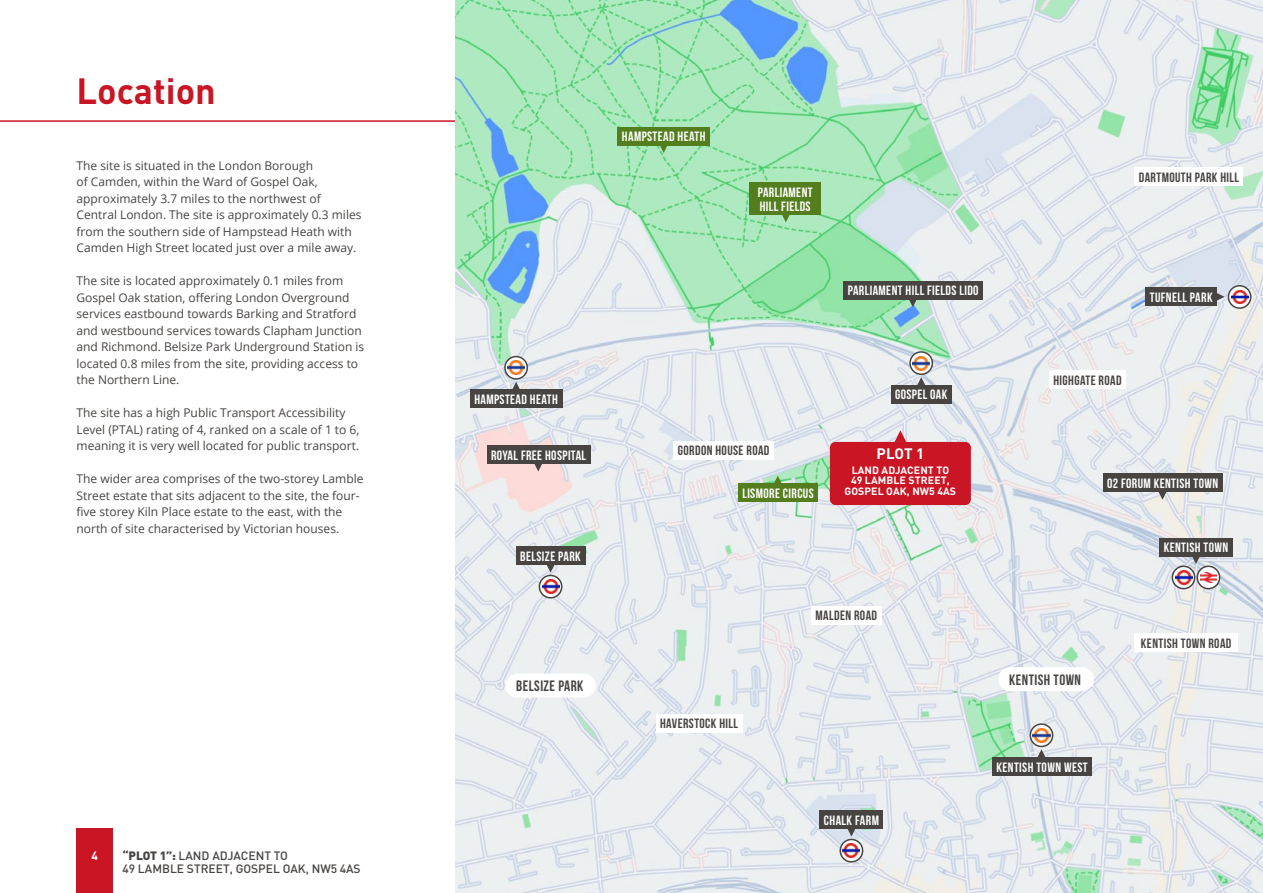
<style>
.page{position:relative;width:1263px;height:893px;background:#fff}
.page>*{position:absolute;margin:0;border:0;box-sizing:border-box;transform-origin:0 0}
.t1{font:700 36px "DIN Pro";color:#ca1524}
.t2{font:15px "Bebas Neue";letter-spacing:.03em;color:#474442}
.t3{font:700 15px "DIN Pro";color:#fff}
.t4{font:13.5px/13.5px "Bebas Neue";letter-spacing:.03em;color:#fff}
.t5{font:13.5px "Bebas Neue";letter-spacing:.03em;color:#474442}
.t6{font:12px/16.5px "Open Sans";color:#474442}
.t7{font:500 12px/12.8px "DIN Pro";color:#474442}
.t8{font:700 12px "DIN Pro";color:#fff}
.t9{font:700 10.5px/10.5px "DIN Pro";letter-spacing:.01em;color:#fff}
.s1{font-weight:900}
</style>
<div class="page">
<img style="left:455px;top:0;width:808px;height:893px">
<hr style="left:0;top:120px;width:455px;height:2px;background:#ca1524">
<div style="left:1134px;top:634px;width:104px;height:18px;background:#fff"></div>
<div style="left:811px;top:606px;width:70px;height:18px;background:#fff"></div>
<div style="left:656px;top:714px;width:86px;height:19px;background:#fff"></div>
<div style="left:1049px;top:370px;width:77px;height:19px;background:#fff"></div>
<div style="left:674px;top:441px;width:100px;height:18px;background:#fff"></div>
<div style="left:1134px;top:167px;width:109px;height:19px;background:#fff"></div>
<svg style="left:1197px;top:566px;width:22px;height:23px"></svg>
<img style="left:1200px;top:572px;width:16px;height:11px">
<div style="left:1196px;top:566px;width:24px;height:23px;border:2px solid #474442;border-radius:50%"></div>
<div style="left:749px;top:183px;width:72px;height:32px;background:#547e1e"></div>
<svg style="left:781px;top:215px;width:9px;height:7px"></svg>
<div style="left:618px;top:127px;width:92px;height:18px;background:#547e1e"></div>
<svg style="left:659px;top:145px;width:9px;height:8px"></svg>
<div style="left:843px;top:281px;width:140px;height:19px;background:#474442"></div>
<svg style="left:908px;top:300px;width:9px;height:7px"></svg>
<div style="left:1103px;top:473px;width:119px;height:19px;background:#474442"></div>
<svg style="left:1158px;top:492px;width:9px;height:8px"></svg>
<div style="left:487px;top:445px;width:103px;height:19px;background:#474442"></div>
<svg style="left:534px;top:464px;width:9px;height:7px"></svg>
<div style="left:516px;top:546px;width:69px;height:19px;background:#474442"></div>
<svg style="left:546px;top:565px;width:9px;height:8px"></svg>
<div style="left:820px;top:810px;width:63px;height:19px;background:#474442"></div>
<svg style="left:847px;top:829px;width:9px;height:8px"></svg>
<div style="left:1146px;top:287px;width:71px;height:19px;background:#474442"></div>
<svg style="left:1217px;top:292px;width:7px;height:9px"></svg>
<div style="left:1159px;top:538px;width:73px;height:18px;background:#474442"></div>
<svg style="left:1191px;top:556px;width:9px;height:8px"></svg>
<div style="left:891px;top:385px;width:61px;height:19px;background:#474442"></div>
<svg style="left:917px;top:377px;width:8px;height:8px"></svg>
<div style="left:470px;top:390px;width:92px;height:18px;background:#474442"></div>
<svg style="left:512px;top:382px;width:8px;height:8px"></svg>
<div style="left:992px;top:757px;width:100px;height:19px;background:#474442"></div>
<svg style="left:1037px;top:749px;width:9px;height:8px"></svg>
<div style="left:505px;top:673px;width:91px;height:25px;background:#fff;border-radius:12px"></div>
<div style="left:998px;top:667px;width:96px;height:24px;background:#fff;border-radius:12px"></div>
<svg style="left:1172px;top:566px;width:23px;height:23px"></svg>
<img style="left:1175px;top:570px;width:17px;height:14px">
<div style="left:1171px;top:566px;width:24px;height:23px;border:2px solid #474442;border-radius:50%"></div>
<svg style="left:840px;top:839px;width:23px;height:23px"></svg>
<img style="left:843px;top:844px;width:17px;height:14px">
<div style="left:839px;top:839px;width:24px;height:24px;border:2px solid #474442;border-radius:50%"></div>
<svg style="left:539px;top:575px;width:23px;height:23px"></svg>
<img style="left:542px;top:580px;width:17px;height:14px">
<div style="left:539px;top:575px;width:23px;height:24px;border:2px solid #474442;border-radius:50%"></div>
<svg style="left:505px;top:357px;width:22px;height:22px"></svg>
<img style="left:508px;top:361px;width:17px;height:14px">
<div style="left:504px;top:356px;width:24px;height:24px;border:2px solid #474442;border-radius:50%"></div>
<svg style="left:1030px;top:724px;width:23px;height:22px"></svg>
<img style="left:1033px;top:728px;width:17px;height:14px">
<div style="left:1029px;top:723px;width:24px;height:24px;border:2px solid #474442;border-radius:50%"></div>
<svg style="left:910px;top:352px;width:22px;height:22px"></svg>
<img style="left:913px;top:356px;width:17px;height:14px">
<div style="left:909px;top:351px;width:24px;height:24px;border:2px solid #474442;border-radius:50%"></div>
<svg style="left:1228px;top:286px;width:23px;height:22px"></svg>
<img style="left:1231px;top:290px;width:17px;height:14px">
<div style="left:1228px;top:285px;width:23px;height:24px;border:2px solid #474442;border-radius:50%"></div>
<svg style="left:894px;top:430px;width:12px;height:12px"></svg>
<div style="left:830px;top:442px;width:141px;height:63px;background:#ca1524;border-radius:6px"></div>
<div style="left:738px;top:483px;width:80px;height:19px;background:#547e1e"></div>
<svg style="left:773px;top:476px;width:9px;height:7px"></svg>
<div style="left:77px;top:828px;width:36px;height:65px;background:#ca1524"></div>
<h1 class="t1" style="left:77px;top:67px;width:141px">Location</h1>
<p class="t6" style="left:77px;top:157px;width:286px">The site is situated in the London Borough<br>of Camden, within the Ward of Gospel Oak, approximately 3.7 miles to the northwest of Central London. The site is approximately 0.3 miles from the southern side of Hampstead Heath with Camden High Street located just over a mile away.</p>
<p class="t6" style="left:77px;top:272px;width:289px">The site is located approximately 0.1 miles from Gospel Oak station, offering London Overground services eastbound towards Barking and Stratford and westbound services towards Clapham Junction and Richmond. Belsize Park Underground Station is located 0.8 miles from the site, providing access to the Northern Line.</p>
<p class="t6" style="left:77px;top:404px;width:284px">The site has a high Public Transport Accessibility<br>Level (PTAL) rating of 4, ranked on a scale of 1 to 6, meaning it is very well located for public transport.</p>
<p class="t6" style="left:77px;top:470px;width:288px">The wider area comprises of the two-storey Lamble Street estate that sits adjacent to the site, the four&shy;five storey Kiln Place estate to the east, with the north of site characterised by Victorian houses.</p>
<p class="t8" style="left:92px;top:848px;width:8px">4</p>
<p class="t7" style="left:123px;top:849px;width:240px"><span class="s1">“PLOT 1”:</span> LAND ADJACENT TO<br>49 LAMBLE STREET, GOSPEL OAK, NW5 4AS</p>
<h1 class="t4" style="left:474px;top:392px;width:85px">HAMPSTEAD HEATH</h1>
<h1 class="t4" style="left:491px;top:448px;width:96px">ROYAL FREE HOSPITAL</h1>
<h1 class="t4" style="left:520px;top:549px;width:62px">BELSIZE PARK</h1>
<h1 class="t2" style="left:516px;top:678px;width:69px">BELSIZE PARK</h1>
<h1 class="t4" style="left:622px;top:130px;width:85px">HAMPSTEAD HEATH</h1>
<h1 class="t4" style="left:758px;top:185px;width:56px">PARLIAMENT<br>HILL FIELDS</h1>
<h1 class="t5" style="left:1139px;top:170px;width:102px">DARTMOUTH PARK HILL</h1>
<h1 class="t4" style="left:848px;top:284px;width:132px">PARLIAMENT HILL FIELDS LIDO</h1>
<h1 class="t4" style="left:1150px;top:290px;width:64px">TUFNELL PARK</h1>
<h1 class="t4" style="left:895px;top:388px;width:54px">GOSPEL OAK</h1>
<h1 class="t5" style="left:678px;top:443px;width:93px">GORDON HOUSE ROAD</h1>
<h1 class="t3" style="left:876px;top:444px;width:49px">PLOT 1</h1>
<h1 class="t9" style="left:851px;top:464px;width:100px">LAND ADJACENT TO<br>49 LAMBLE STREET,</h1>
<h1 class="t4" style="left:742px;top:486px;width:73px">LISMORE CIRCUS</h1>
<h1 class="t9" style="left:845px;top:485px;width:113px">GOSPEL OAK, NW5 4AS</h1>
<h1 class="t5" style="left:660px;top:716px;width:79px">HAVERSTOCK HILL</h1>
<h1 class="t5" style="left:815px;top:608px;width:63px">MALDEN ROAD</h1>
<h1 class="t4" style="left:824px;top:813px;width:57px">CHALK FARM</h1>
<h1 class="t5" style="left:1053px;top:373px;width:70px">HIGHGATE ROAD</h1>
<h1 class="t4" style="left:1107px;top:476px;width:113px">O2 FORUM KENTISH TOWN</h1>
<h1 class="t4" style="left:1164px;top:541px;width:66px">KENTISH TOWN</h1>
<h1 class="t2" style="left:1009px;top:671px;width:73px">KENTISH TOWN</h1>
<h1 class="t4" style="left:996px;top:760px;width:93px">KENTISH TOWN WEST</h1>
<h1 class="t5" style="left:1141px;top:636px;width:92px">KENTISH TOWN ROAD</h1>
</div>
